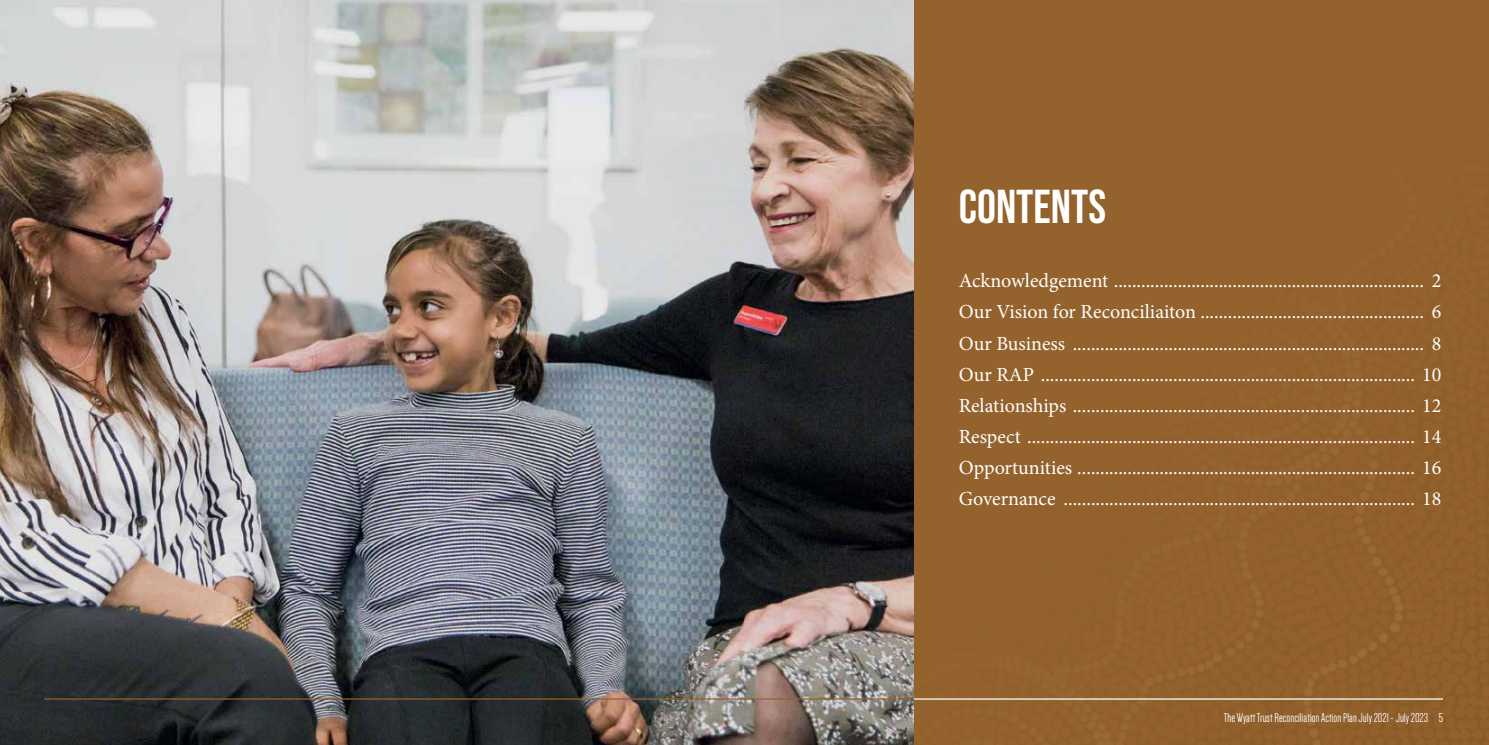
<style>
.page{position:relative;width:1489px;height:745px;background:#fff}
.page>*{position:absolute;margin:0;border:0;box-sizing:border-box;transform-origin:0 0}
.t1{font:47.5px "Bebas Neue";color:#fff}
.t2{font:20px/31.1px "Minion Pro";color:#fff;text-align:justify}
.t3{font:13.12px "Dense";color:#fff}
</style>
<div class="page">
<img style="left:0;top:0;width:744px;height:744px">
<hr style="left:44px;top:698px;width:700px;height:1px;background:#93622d">
<svg style="left:744px;top:0;width:744px;height:744px;background:#896137"></svg>
<hr style="left:744px;top:698px;width:698px;height:1px;background:#fff">
<hr style="left:744px;top:698px;width:169px;height:1px;background:#93622d">
<h1 class="t1" style="left:958px;top:179px;width:149px">CONTENTS</h1>
<p class="t2" style="left:958px;top:265px;width:484px">Acknowledgement .................................................................... 2<br>Our Vision for Reconciliaiton ................................................. 6<br>Our Business ............................................................................. 8<br>Our RAP .................................................................................. 10<br>Relationships ........................................................................... 12<br>Respect ..................................................................................... 14<br>Opportunities .......................................................................... 16<br>Governance ............................................................................. 18</p>
<p class="t3" style="left:1223px;top:711px;width:221px">The Wyatt Trust Reconciliation Action Plan July 2021 - July 2023 5</p>
</div>
